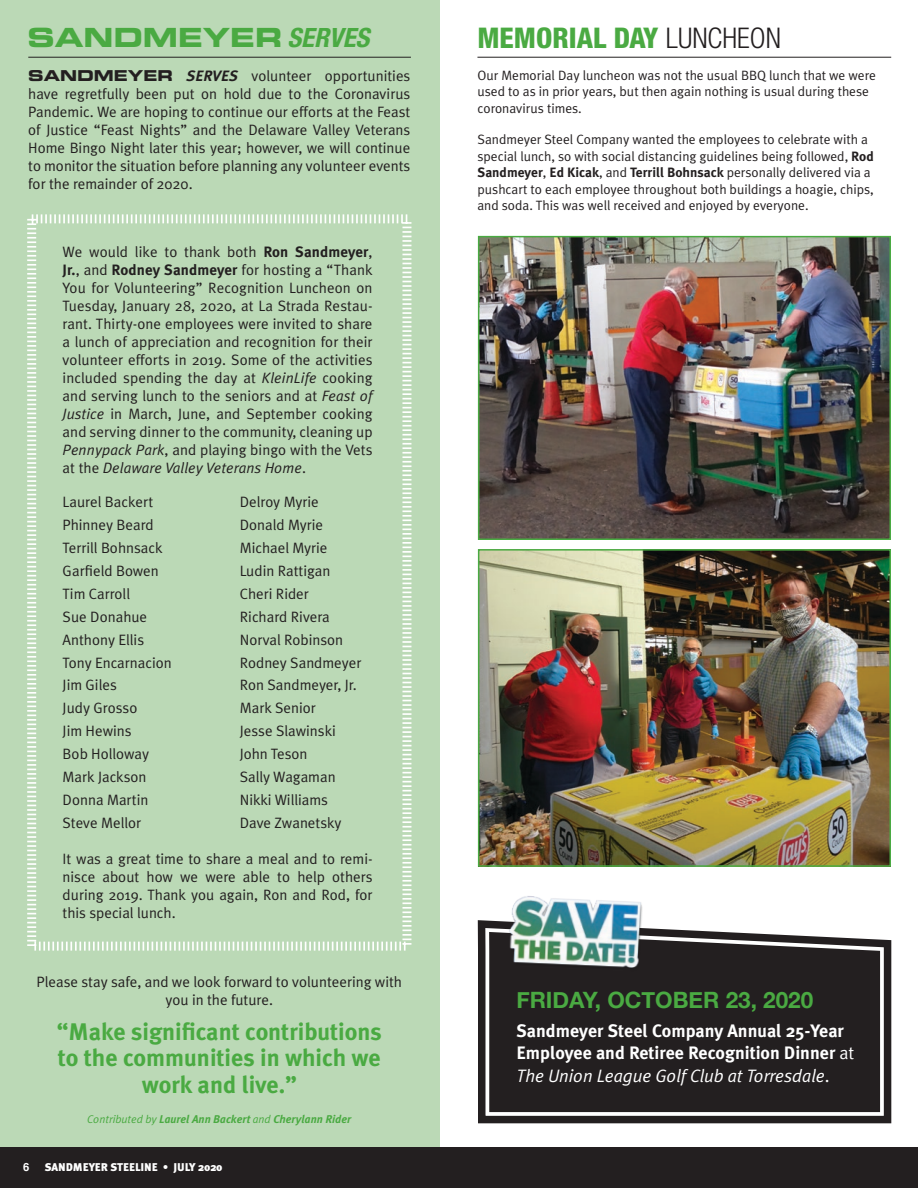
<style>
.page{position:relative;width:918px;height:1188px;background:#fff}
.page>*{position:absolute;margin:0;border:0;box-sizing:border-box;transform-origin:0 0}
.headlineText_Helve{font:800 condensed 28.5px "Helvetica Neue";color:#4aaa42}
.Body{font:26.4px "Eurostile Bold Extended Two";color:#4aaa42}
.headlineText_Meta_2{font:700 24px/26.2px "Meta Plus";color:#4aaa42;text-align:center}
.headlineText_Helve-2{font:700 22.5px "Helvetica Neue";color:#4aaa42}
.Body_text{font:700 18px/22.5px "Meta Plus";color:#fff}
.Body_text-2{font:15px/18px "Meta Plus Normal";color:#231f20;text-align:justify}
.Body_text-3{font:13.5px/16.5px "Meta Plus Normal";color:#231f20}
.contributed_by{font:italic 700 11.25px "Meta Plus";color:#4aaa42}
.t1{font:900 11.25px "Meta Plus";letter-spacing:-.005em;color:#fff}
.t2{font:700 11.25px "Helvetica";color:#fff}
.s1{font-family:"Helvetica Neue";font-weight:700;font-style:italic;font-stretch:condensed;font-size:26.7px}
.s2{font-family:"Eurostile Bold Extended Two"}
.s3{font-family:"Meta Plus";font-weight:700;font-style:italic}
.s4{font-family:"Meta Plus";font-weight:700}
.s5{font-style:italic}
.s6{font-family:"Meta Plus Normal";font-weight:400}
.s7{font-weight:300;color:#231f20}
.s8{font-family:"Meta Plus Normal";font-weight:400;font-style:italic}
</style>
<div class="page">
<img style="left:481px;top:552px;width:407px;height:312px">
<div style="left:478px;top:549px;width:413px;height:318px;border:2px solid #4aaa42"></div>
<svg style="left:477px;top:920px;width:415px;height:204px"></svg>
<div style="left:489px;top:932px;width:391px;height:180px;background:#231f20"></div>
<img style="left:486px;top:896px;width:190px;height:80px">
<img style="left:481px;top:239px;width:407px;height:298px">
<div style="left:478px;top:236px;width:413px;height:304px;border:2px solid #4aaa42"></div>
<div style="left:0;top:0;width:439px;height:1153px;background:#bbd9b6"></div>
<div style="left:0;top:1148px;width:918px;height:40px;background:#231f20"></div>
<hr style="left:28px;top:57px;width:383px;height:1px;background:#231f20">
<hr style="left:477px;top:57px;width:414px;height:1px;background:#231f20">
<svg style="left:27px;top:214px;width:385px;height:737px"></svg>
<p class="Body" style="left:27px;top:19px;width:343px">SANDMEYER <span class="s1">SERVES</span></p>
<p class="Body_text-2" style="left:28px;top:67px;width:384px"><span class="s2">SANDMEYER</span> <span class="s3">SERVES</span> volunteer opportunities have regretfully been put on hold due to the Coronavirus Pandemic. We are hoping to continue our efforts at the Feast of Justice “Feast Nights” and the Delaware Valley Veterans Home Bingo Night later this year; however, we will continue to monitor the situation before planning any volunteer events for the remainder of 2020.</p>
<p class="Body_text-2" style="left:63px;top:243px;width:311px">We would like to thank both <span class="s4">Ron Sandmeyer</span>, <span class="s4">Jr.</span>, and <span class="s4">Rodney Sandmeyer</span> for hosting a “Thank You for Volunteering” Recognition Luncheon on Tuesday, January 28, 2020, at La Strada Restau&shy;rant. Thirty-one employees were invited to share a lunch of appreciation and recognition for their volunteer efforts in 2019. Some of the activities included spending the day at <span class="s5">KleinLife</span> cooking and serving lunch to the seniors and at <span class="s5">Feast of Justice</span> in March, June, and September cooking and serving dinner to the community, cleaning up <span class="s5">Pennypack Park</span>, and playing bingo with the Vets at the <span class="s5">Delaware Valley Veterans Home</span>.</p>
<p class="Body_text-2" style="left:63px;top:493px;width:92px">Laurel Backert</p>
<p class="Body_text-2" style="left:63px;top:516px;width:93px">Phinney Beard</p>
<p class="Body_text-2" style="left:63px;top:539px;width:101px">Terrill Bohnsack</p>
<p class="Body_text-2" style="left:63px;top:562px;width:98px">Garfield Bowen</p>
<p class="Body_text-2" style="left:63px;top:585px;width:69px">Tim Carroll</p>
<p class="Body_text-2" style="left:63px;top:607px;width:86px">Sue Donahue</p>
<p class="Body_text-2" style="left:63px;top:630px;width:83px">Anthony Ellis</p>
<p class="Body_text-2" style="left:63px;top:653px;width:111px">Tony Encarnacion</p>
<p class="Body_text-2" style="left:63px;top:676px;width:56px">Jim Giles</p>
<p class="Body_text-2" style="left:63px;top:699px;width:76px">Judy Grosso</p>
<p class="Body_text-2" style="left:63px;top:722px;width:71px">Jim Hewins</p>
<p class="Body_text-2" style="left:63px;top:745px;width:88px">Bob Holloway</p>
<p class="Body_text-2" style="left:63px;top:768px;width:85px">Mark Jackson</p>
<p class="Body_text-2" style="left:63px;top:790px;width:87px">Donna Martin</p>
<p class="Body_text-2" style="left:63px;top:813px;width:80px">Steve Mellor</p>
<p class="Body_text-2" style="left:240px;top:493px;width:80px">Delroy Myrie</p>
<p class="Body_text-2" style="left:240px;top:516px;width:85px">Donald Myrie</p>
<p class="Body_text-2" style="left:240px;top:539px;width:89px">Michael Myrie</p>
<p class="Body_text-2" style="left:240px;top:562px;width:92px">Ludin Rattigan</p>
<p class="Body_text-2" style="left:240px;top:585px;width:71px">Cheri Rider</p>
<p class="Body_text-2" style="left:240px;top:607px;width:92px">Richard Rivera</p>
<p class="Body_text-2" style="left:240px;top:630px;width:105px">Norval Robinson</p>
<p class="Body_text-2" style="left:240px;top:653px;width:123px">Rodney Sandmeyer</p>
<p class="Body_text-2" style="left:240px;top:676px;width:119px">Ron Sandmeyer, Jr.</p>
<p class="Body_text-2" style="left:240px;top:699px;width:78px">Mark Senior</p>
<p class="Body_text-2" style="left:240px;top:722px;width:98px">Jesse Slawinski</p>
<p class="Body_text-2" style="left:240px;top:745px;width:69px">John Teson</p>
<p class="Body_text-2" style="left:240px;top:768px;width:97px">Sally Wagaman</p>
<p class="Body_text-2" style="left:240px;top:790px;width:90px">Nikki Williams</p>
<p class="Body_text-2" style="left:240px;top:813px;width:103px">Dave Zwanetsky</p>
<p class="Body_text-2" style="left:63px;top:849px;width:311px">It was a great time to share a meal and to remi&shy;nisce about how we were able to help others during 2019. Thank you again, Ron and Rod, for this special lunch.</p>
<p class="Body_text-2" style="left:37px;top:973px;width:367px;text-align:center">Please stay safe, and we look forward to volunteering with you in the future.</p>
<p class="headlineText_Meta_2" style="left:57px;top:1018px;width:327px">“Make significant contributions to the communities in which we work and live.”</p>
<p class="contributed_by" style="left:87px;top:1113px;width:265px"><span class="s6">Contributed by</span> Laurel Ann Backert <span class="s6">and</span> Cherylann Rider</p>
<p class="t2" style="left:23px;top:1158px;width:8px">6</p>
<p class="t1" style="left:45px;top:1161px;width:179px">SANDMEYER STEELINE • JULY 2020</p>
<p class="headlineText_Helve" style="left:477px;top:20px;width:305px">MEMORIAL DAY <span class="s7">LUNCHEON</span></p>
<p class="Body_text-3" style="left:477px;top:67px;width:400px">Our Memorial Day luncheon was not the usual BBQ lunch that we were used to as in prior years, but then again nothing is usual during these coronavirus times.</p>
<p class="Body_text-3" style="left:477px;top:131px;width:398px">Sandmeyer Steel Company wanted the employees to celebrate with a special lunch, so with social distancing guidelines being followed, <span class="s4">Rod Sandmeyer</span>, <span class="s4">Ed Kicak</span>, and <span class="s4">Terrill Bohnsack</span> personally delivered via a pushcart to each employee throughout both buildings a hoagie, chips, and soda. This was well received and enjoyed by everyone.</p>
<p class="headlineText_Helve-2" style="left:516px;top:986px;width:298px">FRIDAY, OCTOBER 23, 2020</p>
<p class="Body_text" style="left:516px;top:1019px;width:339px">Sandmeyer Steel Company Annual 25-Year<br>Employee and Retiree Recognition Dinner <span class="s6">at<br></span><span class="s8">The Union League Golf Club at Torresdale</span><span class="s6">.</span></p>
</div>
